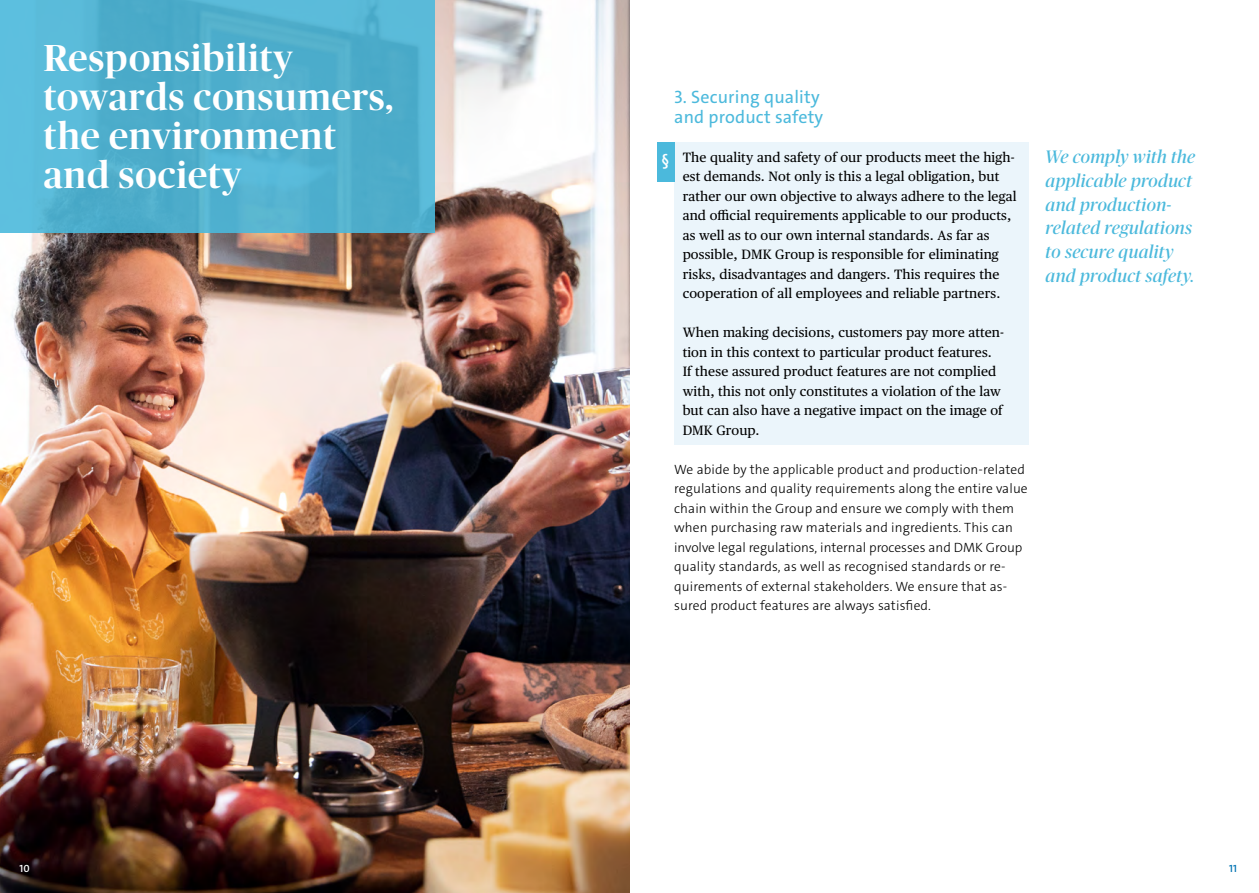
<style>
.page{position:relative;width:1259px;height:893px;background:#fff}
.page>*{position:absolute;margin:0;border:0;box-sizing:border-box;transform-origin:0 0}
.t1{font:500 37.5px/39px "Publico Banner";letter-spacing:.03em;color:#fff}
.t2{font:italic 18px/24px "Publico Banner";letter-spacing:.02em;color:#4bb9dc}
.t3{font:18px/19.5px "The Sans C4 s";letter-spacing:.01em;color:#4bb9dc}
.t4{font:600 16.5px "The Sans C4 s";color:#fff}
.t5{font:13.5px/19.5px "Publico Text";letter-spacing:.01em;color:#000}
.t6{font:300 13.5px/19.5px "The Sans C4 s";letter-spacing:.01em;color:#000}
.t7{font:600 10.5px "The Sans C4 s";color:#0073b3}
.t8{font:600 10.5px "The Sans C4 s";color:#fff}
</style>
<div class="page">
<img style="left:0;top:0;width:629px;height:893px">
<div style="left:674px;top:142px;width:354px;height:303px;background:#ebf5fb"></div>
<div style="left:0;top:0;width:435px;height:233px;background:linear-gradient(to right,#55b6d5,#4eadcb)"></div>
<div style="left:657px;top:142px;width:17px;height:39px;background:#4bb9dc"></div>
<h1 class="t1" style="left:44px;top:36px;width:351px">Responsibility towards consumers, the environment and society</h1>
<p class="t8" style="left:19px;top:861px;width:12px">10</p>
<h2 class="t3" style="left:674px;top:87px;width:150px">3. Securing quality and product safety</h2>
<p class="t4" style="left:661px;top:150px;width:10px">§</p>
<p class="t5" style="left:682px;top:146px;width:335px">The quality and safety of our products meet the high&shy;est demands. Not only is this a legal obligation, but rather our own objective to always adhere to the legal and official requirements applicable to our products, as well as to our own internal standards. As far as possible, DMK Group is responsible for eliminating risks, disadvantages and dangers. This requires the cooperation of all employees and reliable partners.</p>
<p class="t5" style="left:682px;top:322px;width:323px">When making decisions, customers pay more atten&shy;tion in this context to particular product features.<br>If these assured product features are not complied with, this not only constitutes a violation of the law but can also have a negative impact on the image of DMK Group.</p>
<p class="t6" style="left:674px;top:459px;width:355px">We abide by the applicable product and production-related regulations and quality requirements along the entire value chain within the Group and ensure we comply with them when purchasing raw materials and ingredients. This can involve legal regulations, internal processes and DMK Group quality standards, as well as recognised standards or re&shy;quirements of external stakeholders. We ensure that as&shy;sured product features are always satisfied.</p>
<h2 class="t2" style="left:1045px;top:143px;width:151px">We comply with the applicable product and production&shy;related regulations to secure quality and product safety.</h2>
<p class="t7" style="left:1229px;top:861px;width:9px">11</p>
</div>
